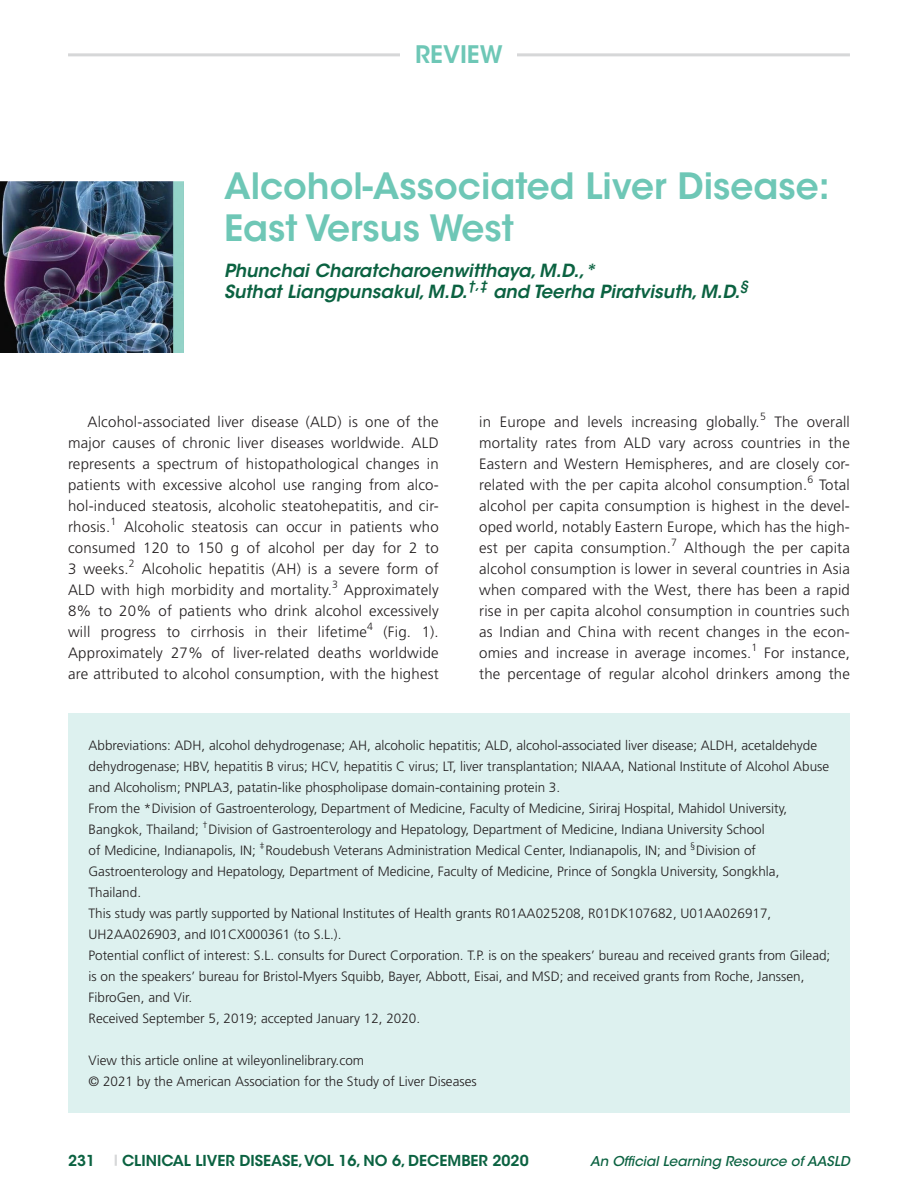
<style>
.page{position:relative;width:918px;height:1188px;background:#fff}
.page>*{position:absolute;margin:0;border:0;box-sizing:border-box;transform-origin:0 0}
.t1{font:600 36px/42px "ITC Avant Garde Std";color:#6ec7b6}
.t2{font:600 24px "ITC Avant Garde Std";color:#6ec7b6}
.t3{font:italic 600 18px/21px "ITC Avant Garde Std";color:#0b6241}
.t4{font:300 15px/21px "Frutiger LT Std";letter-spacing:.015em;color:#231f20;text-align:justify}
.t5{font:600 15px "ITC Avant Garde Std";color:#0b6241}
.t6{font:300 13.5px/21px "Frutiger LT Std";color:#231f20}
.t7{font:italic 500 13.5px "ITC Avant Garde Std";color:#0b6241}
.t8{font:italic 600 12.6px "ITC Avant Garde Std";color:#0b6241}
.t9{font:300 10.5px "Frutiger LT Std";color:#231f20}
</style>
<div class="page">
<hr style="left:68px;top:53px;width:333px;height:3px;background:#d6d7d8">
<hr style="left:517px;top:53px;width:333px;height:3px;background:#d6d7d8">
<img style="left:0;top:182px;width:184px;height:171px">
<div style="left:68px;top:713px;width:782px;height:399px;background:#ddf1ef"></div>
<h2 class="t2" style="left:415px;top:39px;width:89px">Review</h2>
<h1 class="t1" style="left:224px;top:165px;width:607px">Alcohol-Associated Liver Disease:<br>East Versus West</h1>
<h3 class="t3" style="left:224px;top:260px;width:374px">Phunchai Charatcharoenwitthaya, M.D.,*<br>Suthat Liangpunsakul, M.D.</h3>
<p class="t8" style="left:467px;top:277px;width:22px">†,‡</p>
<h3 class="t3" style="left:493px;top:281px;width:249px">and Teerha Piratvisuth, M.D.</h3>
<p class="t8" style="left:740px;top:277px;width:10px">§</p>
<p class="t4" style="left:68px;top:412px;width:372px;text-indent:20px">Alcohol-associated liver disease (ALD) is one of the major causes of chronic liver diseases worldwide. ALD represents a spectrum of histopathological changes in patients with excessive alcohol use ranging from alco&shy;hol-induced steatosis, alcoholic steatohepatitis, and cir&shy;rhosis.</p>
<p class="t9" style="left:110px;top:516px;width:7px">1</p>
<p class="t4" style="left:68px;top:517px;width:372px;text-indent:56px">Alcoholic steatosis can occur in patients who consumed 120 to 150 g of alcohol per day for 2 to 3 weeks.</p>
<p class="t9" style="left:129px;top:558px;width:7px">2</p>
<p class="t4" style="left:68px;top:559px;width:372px;text-indent:74px">Alcoholic hepatitis (AH) is a severe form of<br>ALD with high morbidity and mortality.</p>
<p class="t9" style="left:332px;top:579px;width:7px">3</p>
<p class="t4" style="left:68px;top:580px;width:372px;text-indent:276px">Approximately 8% to 20% of patients who drink alcohol excessively will progress to cirrhosis in their lifetime</p>
<p class="t9" style="left:367px;top:621px;width:7px">4</p>
<p class="t4" style="left:68px;top:622px;width:372px;text-indent:316px">(Fig. 1).<br>Approximately 27% of liver-related deaths worldwide are attributed to alcohol consumption, with the highest</p>
<p class="t4" style="left:479px;top:412px;width:282px">in Europe and levels increasing globally.</p>
<p class="t9" style="left:760px;top:411px;width:7px">5</p>
<p class="t4" style="left:479px;top:412px;width:372px;text-indent:295px">The overall mortality rates from ALD vary across countries in the Eastern and Western Hemispheres, and are closely cor&shy;related with the per capita alcohol consumption.</p>
<p class="t9" style="left:808px;top:474px;width:7px">6</p>
<p class="t4" style="left:479px;top:475px;width:372px;text-indent:340px">Total alcohol per capita consumption is highest in the devel&shy;oped world, notably Eastern Europe, which has the high&shy;est per capita consumption.</p>
<p class="t9" style="left:671px;top:537px;width:7px">7</p>
<p class="t4" style="left:479px;top:538px;width:372px;text-indent:205px">Although the per capita alcohol consumption is lower in several countries in Asia when compared with the West, there has been a rapid rise in per capita alcohol consumption in countries such as Indian and China with recent changes in the econ&shy;omies and increase in average incomes.</p>
<p class="t9" style="left:751px;top:642px;width:7px">1</p>
<p class="t4" style="left:479px;top:643px;width:372px;text-align:right">For instance,<br>the percentage of regular alcohol drinkers among the</p>
<p class="t6" style="left:89px;top:735px;width:743px">Abbreviations: ADH, alcohol dehydrogenase; AH, alcoholic hepatitis; ALD, alcohol-associated liver disease; ALDH, acetaldehyde dehydrogenase; HBV, hepatitis B virus; HCV, hepatitis C virus; LT, liver transplantation; NIAAA, National Institute of Alcohol Abuse and Alcoholism; PNPLA3, patatin-like phospholipase domain-containing protein 3.<br>From the *Division of Gastroenterology, Department of Medicine, Faculty of Medicine, Siriraj Hospital, Mahidol University, Bangkok, Thailand; <sup>†</sup>Division of Gastroenterology and Hepatology, Department of Medicine, Indiana University School<br>of Medicine, Indianapolis, IN; <sup>‡</sup>Roudebush Veterans Administration Medical Center, Indianapolis, IN; and <sup>§</sup>Division of Gastroenterology and Hepatology, Department of Medicine, Faculty of Medicine, Prince of Songkla University, Songkhla, Thailand.<br>This study was partly supported by National Institutes of Health grants R01AA025208, R01DK107682, U01AA026917, UH2AA026903, and I01CX000361 (to S.L.).<br>Potential conflict of interest: S.L. consults for Durect Corporation. T.P. is on the speakers’ bureau and received grants from Gilead; is on the speakers’ bureau for Bristol-Myers Squibb, Bayer, Abbott, Eisai, and MSD; and received grants from Roche, Janssen, FibroGen, and Vir.<br>Received September 5, 2019; accepted January 12, 2020.</p>
<p class="t6" style="left:89px;top:1050px;width:390px">View this article online at wileyonlinelibrary.com<br>© 2021 by the American Association for the Study of Liver Diseases</p>
<p class="t5" style="left:68px;top:1151px;width:462px">231 <sup>|</sup>Clinical Liver Disease, VOL 16, NO 6, DECEMBER 2020</p>
<p class="t7" style="left:590px;top:1152px;width:261px">An Official Learning Resource of AASLD</p>
</div>
